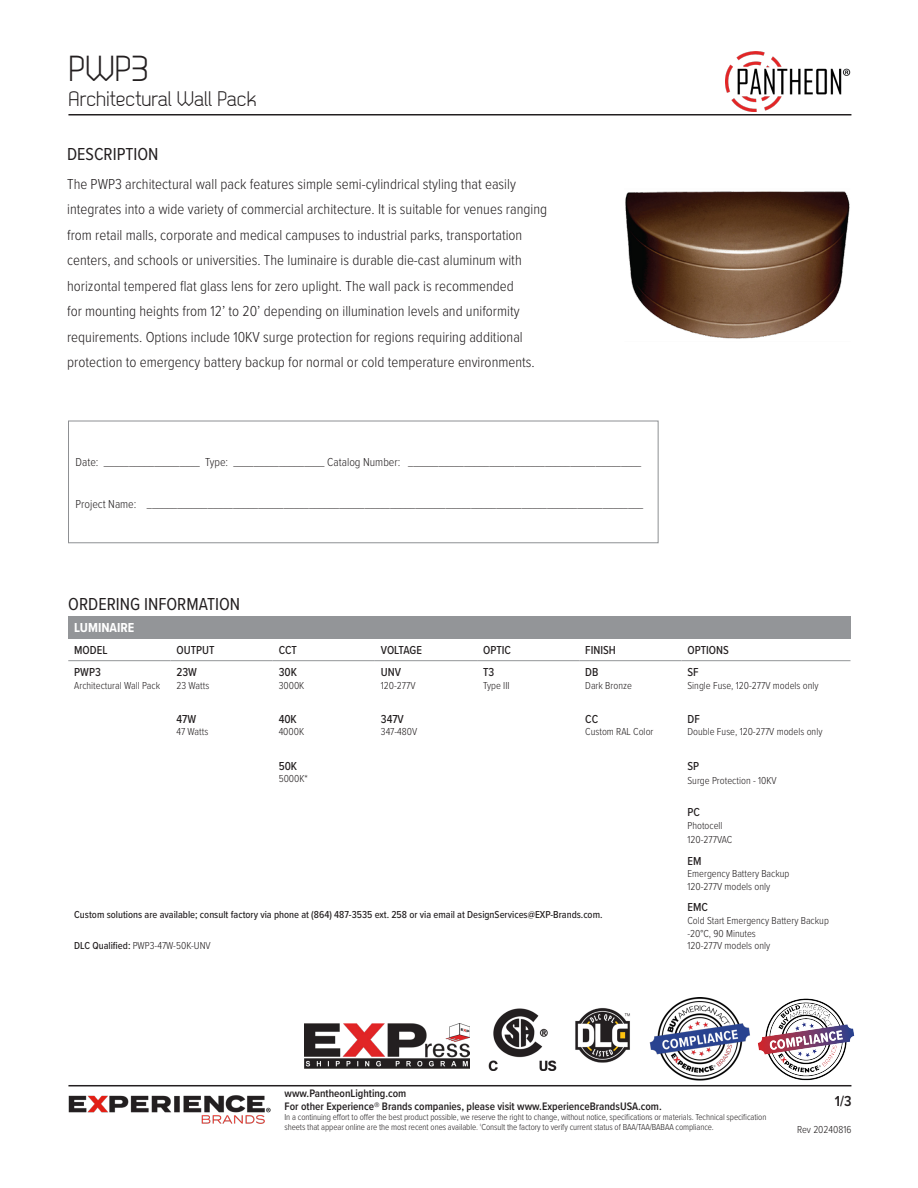
<style>
.page{position:relative;width:918px;height:1188px;background:#fff}
.page>*{position:absolute;margin:0;border:0;box-sizing:border-box;transform-origin:0 0}
.t1{font:36px "Dekar";color:#231f20}
.t2{font:21px "Dekar";color:#231f20}
.t3{font:18px "Proxima Nova Cond";color:#231f20}
.Description_Text{font:300 15px/25.5px "Proxima Nova Cond";color:#231f20}
.t4{font:600 15px "Proxima Nova Cond";color:#231f20}
.Ordering_Info_Title{font:700 13.5px "Proxima Nova Cond";color:#fff}
.t5{font:300 12px "Proxima Nova Cond";color:#231f20}
.Ordering_Info_Text{font:500 12px "Proxima Nova Cond";color:#231f20}
.t6{font:600 11.25px/12.8px "Proxima Nova Cond";color:#231f20}
.Ordering_Info_Text-2{font:300 10.5px/12.6px "Proxima Nova Cond";color:#231f20}
.Ordering_Info_Text-3{font:500 10.5px "Proxima Nova Cond";color:#231f20}
.t7{font:300 9px/9.8px "Proxima Nova Cond";letter-spacing:-.01em;color:#231f20}
.s1{font-weight:500}
</style>
<div class="page">
<hr style="left:68px;top:114px;width:783px;height:2px;background:#231f20">
<hr style="left:68px;top:1085px;width:783px;height:1px;background:#231f20">
<img style="left:68px;top:1095px;width:203px;height:29px">
<img style="left:725px;top:52px;width:125px;height:59px">
<div style="left:68px;top:616px;width:782px;height:22px;background:#939598"></div>
<hr style="left:68px;top:660px;width:102px;height:1px;background:#939598">
<hr style="left:170px;top:660px;width:103px;height:1px;background:#939598">
<hr style="left:273px;top:660px;width:102px;height:1px;background:#939598">
<hr style="left:375px;top:660px;width:102px;height:1px;background:#939598">
<hr style="left:477px;top:660px;width:102px;height:1px;background:#939598">
<hr style="left:579px;top:660px;width:102px;height:1px;background:#939598">
<hr style="left:681px;top:660px;width:170px;height:1px;background:#939598">
<img style="left:625px;top:191px;width:225px;height:148px">
<div style="left:68px;top:421px;width:590px;height:122px;border:1px solid #8e9093"></div>
<img style="left:488px;top:1009px;width:69px;height:62px">
<img style="left:575px;top:1008px;width:55px;height:55px">
<img style="left:650px;top:997px;width:100px;height:84px">
<img style="left:758px;top:998px;width:96px;height:83px">
<img style="left:304px;top:1023px;width:166px;height:46px">
<h1 class="t1" style="left:68px;top:51px;width:81px">PWP3</h1>
<h2 class="t2" style="left:68px;top:89px;width:190px">Architectural Wall Pack</h2>
<h1 class="t3" style="left:67px;top:140px;width:93px">DESCRIPTION</h1>
<p class="Description_Text" style="left:67px;top:170px;width:482px">The PWP3 architectural wall pack features simple semi-cylindrical styling that easily integrates into a wide variety of commercial architecture. It is suitable for venues ranging from retail malls, corporate and medical campuses to industrial parks, transportation centers, and schools or universities. The luminaire is durable die-cast aluminum with horizontal tempered flat glass lens for zero uplight. The wall pack is recommended<br>for mounting heights from 12’ to 20’ depending on illumination levels and uniformity requirements. Options include 10KV surge protection for regions requiring additional protection to emergency battery backup for normal or cold temperature environments.</p>
<h1 class="t5" style="left:75px;top:453px;width:567px">Date: ___________________ Type: __________________ Catalog Number: ______________________________________________</h1>
<h1 class="t5" style="left:75px;top:495px;width:569px">Project Name: __________________________________________________________________________________________________</h1>
<h1 class="t3" style="left:68px;top:590px;width:173px">ORDERING INFORMATION</h1>
<p class="Ordering_Info_Title" style="left:74px;top:618px;width:62px">LUMINAIRE</p>
<p class="Ordering_Info_Text" style="left:74px;top:641px;width:35px">MODEL</p>
<p class="Ordering_Info_Text" style="left:176px;top:641px;width:40px">OUTPUT</p>
<p class="Ordering_Info_Text" style="left:279px;top:641px;width:20px">CCT</p>
<p class="Ordering_Info_Text" style="left:381px;top:641px;width:43px">VOLTAGE</p>
<p class="Ordering_Info_Text" style="left:483px;top:641px;width:29px">OPTIC</p>
<p class="Ordering_Info_Text" style="left:585px;top:641px;width:32px">FINISH</p>
<p class="Ordering_Info_Text" style="left:687px;top:641px;width:43px">OPTIONS</p>
<p class="Ordering_Info_Text" style="left:74px;top:663px;width:28px">PWP3</p>
<p class="Ordering_Info_Text-2" style="left:74px;top:678px;width:87px">Architectural Wall Pack</p>
<p class="Ordering_Info_Text" style="left:687px;top:663px;width:13px">SF</p>
<p class="Ordering_Info_Text-2" style="left:687px;top:678px;width:133px">Single Fuse, 120-277V models only</p>
<p class="Ordering_Info_Text" style="left:176px;top:663px;width:22px">23W</p>
<p class="Ordering_Info_Text-2" style="left:176px;top:678px;width:34px">23 Watts</p>
<p class="Ordering_Info_Text" style="left:279px;top:663px;width:20px">30K</p>
<p class="Ordering_Info_Text-2" style="left:279px;top:678px;width:27px">3000K</p>
<p class="Ordering_Info_Text" style="left:483px;top:663px;width:13px">T3</p>
<p class="Ordering_Info_Text-2" style="left:483px;top:678px;width:28px">Type III</p>
<p class="Ordering_Info_Text" style="left:381px;top:663px;width:22px">UNV</p>
<p class="Ordering_Info_Text-2" style="left:381px;top:678px;width:36px">120-277V</p>
<p class="Ordering_Info_Text" style="left:585px;top:663px;width:15px">DB</p>
<p class="Ordering_Info_Text-2" style="left:585px;top:678px;width:48px">Dark Bronze</p>
<p class="Ordering_Info_Text" style="left:176px;top:710px;width:21px">47W</p>
<p class="Ordering_Info_Text-2" style="left:176px;top:725px;width:33px">47 Watts</p>
<p class="Ordering_Info_Text" style="left:279px;top:710px;width:20px">40K</p>
<p class="Ordering_Info_Text-2" style="left:279px;top:725px;width:27px">4000K</p>
<p class="Ordering_Info_Text" style="left:381px;top:710px;width:25px">347V</p>
<p class="Ordering_Info_Text-2" style="left:381px;top:725px;width:38px">347-480V</p>
<p class="Ordering_Info_Text" style="left:585px;top:710px;width:14px">CC</p>
<p class="Ordering_Info_Text-2" style="left:585px;top:725px;width:70px">Custom RAL Color</p>
<p class="Ordering_Info_Text" style="left:687px;top:710px;width:14px">DF</p>
<p class="Ordering_Info_Text-2" style="left:687px;top:725px;width:136px">Double Fuse, 120-277V models only</p>
<p class="Ordering_Info_Text" style="left:279px;top:757px;width:20px">50K</p>
<p class="Ordering_Info_Text-2" style="left:279px;top:772px;width:31px">5000K*</p>
<p class="Ordering_Info_Text" style="left:687px;top:757px;width:13px">SP</p>
<p class="Ordering_Info_Text-2" style="left:687px;top:774px;width:91px">Surge Protection - 10KV</p>
<p class="Ordering_Info_Text" style="left:687px;top:803px;width:14px">PC</p>
<p class="Ordering_Info_Text-2" style="left:687px;top:818px;width:37px">Photocell</p>
<p class="Ordering_Info_Text-2" style="left:687px;top:833px;width:46px">120-277VAC</p>
<p class="Ordering_Info_Text" style="left:687px;top:852px;width:15px">EM</p>
<p class="Ordering_Info_Text-2" style="left:687px;top:867px;width:104px">Emergency Battery Backup</p>
<p class="Ordering_Info_Text-2" style="left:687px;top:880px;width:84px">120-277V models only</p>
<p class="Ordering_Info_Text-3" style="left:74px;top:907px;width:530px">Custom solutions are available; consult factory via phone at (864) 487-3535 ext. 258 or via email at DesignServices@EXP-Brands.com.</p>
<p class="Ordering_Info_Text-2" style="left:74px;top:939px;width:138px"><span class="s1">DLC Qualified:</span> PWP3-47W-50K-UNV</p>
<p class="Ordering_Info_Text" style="left:687px;top:899px;width:22px">EMC</p>
<p class="Ordering_Info_Text-2" style="left:687px;top:914px;width:143px">Cold Start Emergency Battery Backup -20°C, 90 Minutes</p>
<p class="Ordering_Info_Text-2" style="left:687px;top:939px;width:84px">120-277V models only</p>
<p class="t6" style="left:285px;top:1087px;width:379px">www.PantheonLighting.com<br>For other Experience® Brands companies, please visit www.ExperienceBrandsUSA.com.</p>
<p class="t7" style="left:285px;top:1112px;width:483px">In a continuing effort to offer the best product possible, we reserve the right to change, without notice, specifications or materials. Technical specification sheets that appear online are the most recent ones available. <sup>‡</sup>Consult the factory to verify current status of BAA/TAA/BABAA compliance.</p>
<p class="t4" style="left:835px;top:1090px;width:18px">1/3</p>
<p class="Ordering_Info_Text-2" style="left:797px;top:1123px;width:56px">Rev 20240816</p>
</div>
